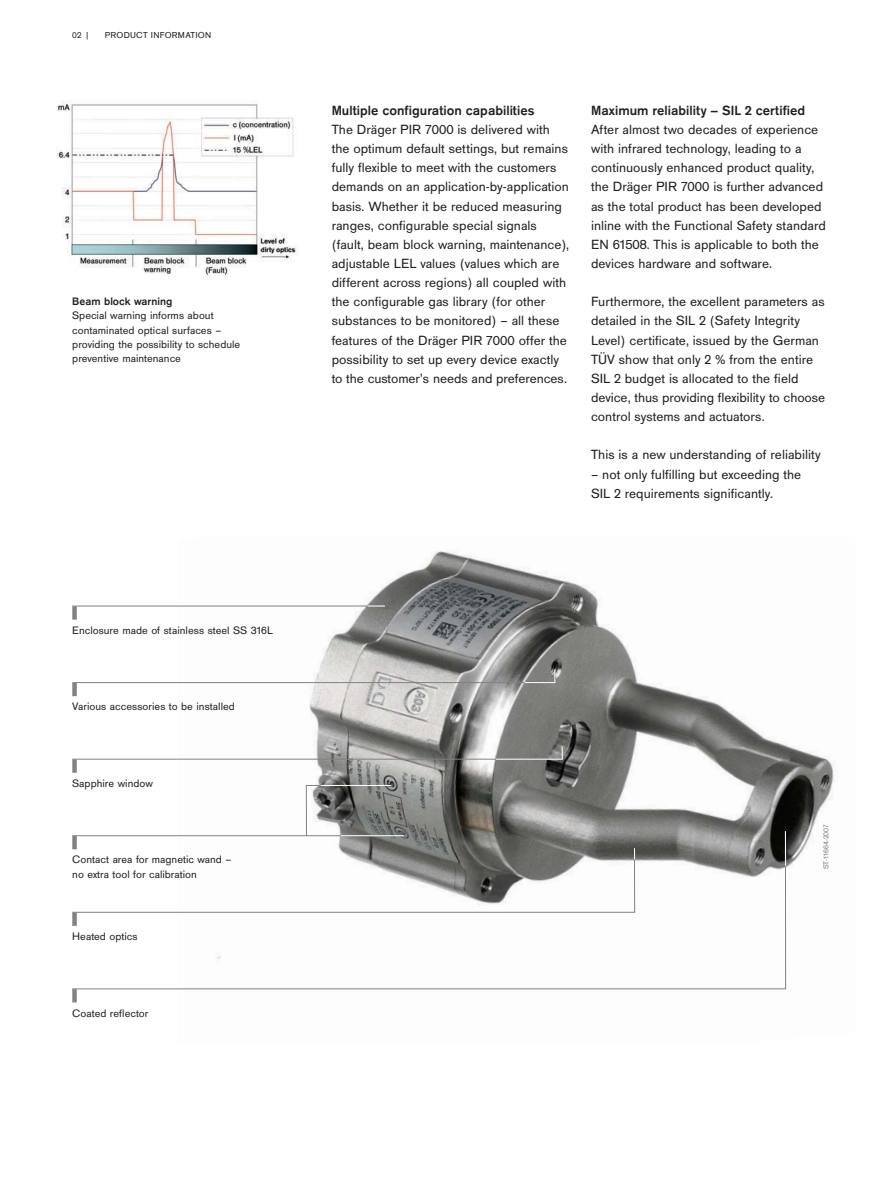
<style>
.page{position:relative;width:893px;height:1191px;background:#fff}
.page>*{position:absolute;margin:0;border:0;box-sizing:border-box;transform-origin:0 0}
.t1{font:13.8px/19.2px "Draeger San";color:#231f20}
.t2{font:700 13.8px "Draeger San";color:#231f20}
.t3{font:11.25px/14.2px "Draeger San";color:#231f20}
.t4{font:700 11.25px "Draeger San";color:#231f20}
.t5{font:9px "Draeger San";letter-spacing:.025em;color:#231f20}
.t6{font:7.5px "Draeger San";color:#808285}
.s1{font-family:"Draeger San Tab"}
</style>
<div class="page">
<img style="left:56px;top:100px;width:243px;height:177px">
<img style="left:178px;top:551px;width:656px;height:439px">
<div style="left:72px;top:606px;width:5px;height:13px;background:#808285"></div>
<hr style="left:72px;top:606px;width:313px;height:1px;background:#808285">
<svg style="left:367px;top:606px;width:18px;height:1px"></svg>
<div style="left:72px;top:683px;width:5px;height:13px;background:#808285"></div>
<svg style="left:72px;top:669px;width:483px;height:14px"></svg>
<div style="left:72px;top:759px;width:5px;height:13px;background:#808285"></div>
<svg style="left:72px;top:745px;width:491px;height:14px"></svg>
<div style="left:72px;top:989px;width:5px;height:13px;background:#808285"></div>
<svg style="left:72px;top:830px;width:714px;height:159px"></svg>
<hr style="left:785px;top:831px;width:1px;height:34px;background:#fff">
<div style="left:72px;top:836px;width:5px;height:13px;background:#808285"></div>
<svg style="left:72px;top:785px;width:320px;height:51px"></svg>
<hr style="left:321px;top:785px;width:70px;height:1px;background:#fff">
<hr style="left:306px;top:835px;width:98px;height:1px;background:#808285">
<hr style="left:341px;top:835px;width:63px;height:1px;background:#fff">
<p class="t5" style="left:72px;top:32px;width:19px">02 <span class="s1">|</span></p>
<p class="t5" style="left:105px;top:32px;width:108px">PRODUCT INFORMATION</p>
<p class="t4" style="left:72px;top:297px;width:102px">Beam block warning</p>
<p class="t3" style="left:72px;top:310px;width:170px">Special warning informs about contaminated optical surfaces – providing the possibility to schedule preventive maintenance</p>
<p class="t3" style="left:72px;top:624px;width:202px">Enclosure made of stainless steel SS 316L</p>
<p class="t3" style="left:72px;top:700px;width:164px">Various accessories to be installed</p>
<p class="t3" style="left:72px;top:777px;width:82px">Sapphire window</p>
<p class="t3" style="left:72px;top:853px;width:161px">Contact area for magnetic wand – no extra tool for calibration</p>
<p class="t3" style="left:72px;top:930px;width:67px">Heated optics</p>
<p class="t3" style="left:72px;top:1006px;width:78px">Coated reflector</p>
<p class="t2" style="left:332px;top:105px;width:204px">Multiple configuration capabilities</p>
<p class="t1" style="left:332px;top:121px;width:239px">The Dräger PIR 7000 is delivered with the optimum default settings, but remains fully flexible to meet with the customers demands on an application-by-application basis. Whether it be reduced measuring ranges, configurable special signals (fault, beam block warning, maintenance), adjustable LEL values (values which are different across regions) all coupled with the configurable gas library (for other substances to be monitored) – all these features of the Dräger PIR 7000 offer the possibility to set up every device exactly to the customer’s needs and preferences.</p>
<p class="t2" style="left:591px;top:105px;width:216px">Maximum reliability – SIL 2 certified</p>
<p class="t1" style="left:591px;top:121px;width:236px">After almost two decades of experience with infrared technology, leading to a continuously enhanced product quality, the Dräger PIR 7000 is further advanced as the total product has been developed inline with the Functional Safety standard EN 61508. This is applicable to both the devices hardware and software.</p>
<p class="t1" style="left:591px;top:293px;width:236px">Furthermore, the excellent parameters as detailed in the SIL 2 (Safety Integrity Level) certificate, issued by the German TÜV show that only 2 % from the entire SIL 2 budget is allocated to the field device, thus providing flexibility to choose control systems and actuators.</p>
<p class="t1" style="left:591px;top:446px;width:231px">This is a new understanding of reliability</p>
<p class="t1" style="left:591px;top:465px;width:212px">– not only fulfilling but exceeding the<br>SIL 2 requirements significantly.</p>
<p class="t6" style="left:823px;top:869px;width:47px;rotate:-90deg">ST-11664-2007</p>
</div>
